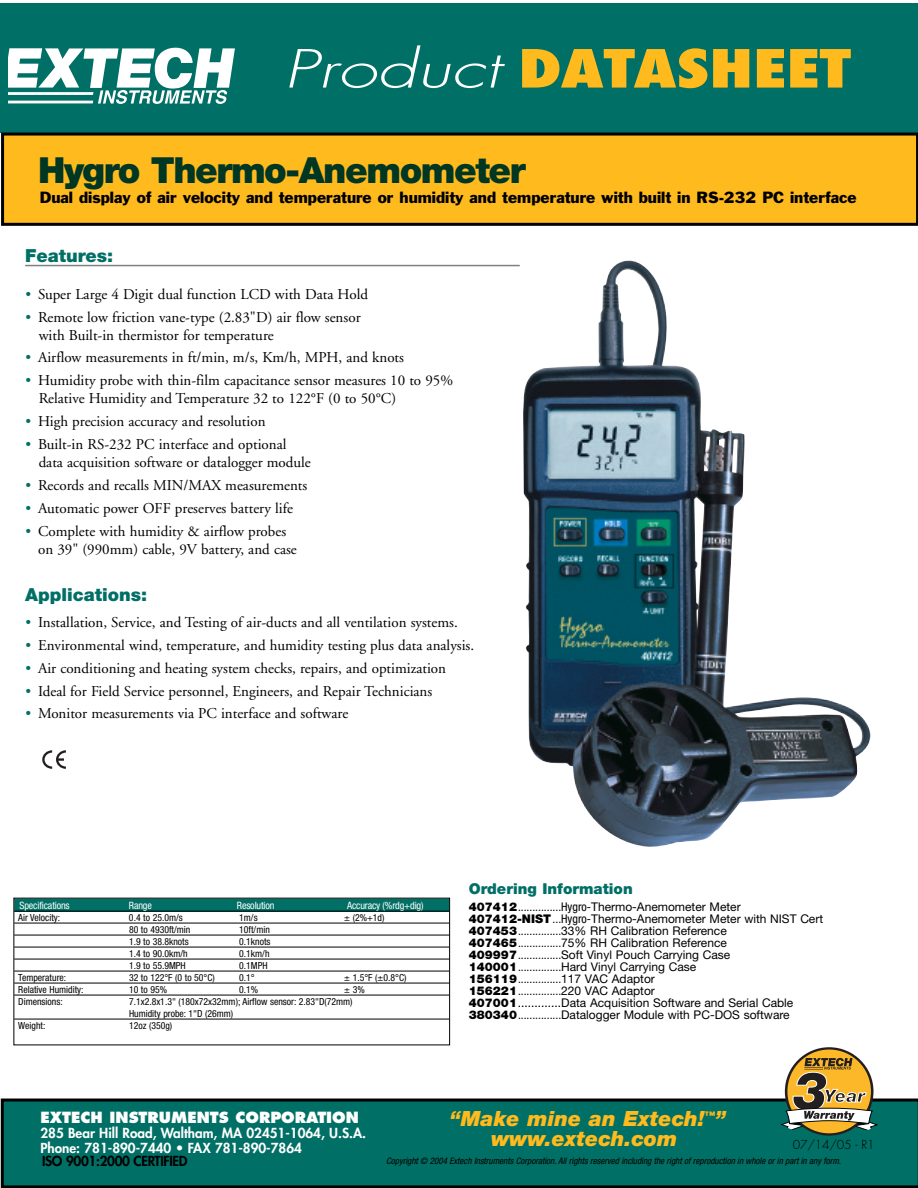
<style>
.page{position:relative;width:918px;height:1188px;background:#fff}
.page>*{position:absolute;margin:0;border:0;box-sizing:border-box;transform-origin:0 0}
.t1{font:800 condensed 51.15px "Futura";color:#ffba1d;scale:1.4 1}
.t2{font:900 36px "Helvetica Neue";letter-spacing:-.04em;color:#003624}
.t3{font:italic 900 21px/19.5px "Helvetica Neue";color:#ffba1d;text-align:center}
.t4{font:900 18px "Helvetica Neue";color:#006f65}
.t5{font:15px/18px "Adobe Garamond";color:#000}
.t6{font:15px "Franklin Gothic";color:#000}
.t7{font:800 15px "Futura";color:#fff}
.t8{font:900 15px "Helvetica Neue";color:#006f65}
.t9{font:800 13.5px/15px "Futura";color:#fff}
.t10{font:800 13.5px "Futura";letter-spacing:-.025em;color:#000}
.t11{font:12px/12px "Helvetica Neue";color:#000}
.t12{font:300 12px "Futura";letter-spacing:-.015em;color:#000}
.t13{font:condensed 10.2px "Helvetica Neue";letter-spacing:-.015em;color:#fff}
.t14{font:condensed 9.75px/12px "Helvetica Neue";color:#000}
.t15{font:italic condensed 9px "Helvetica Neue";color:#000}
.s1{font-weight:300;font-style:italic;font-stretch:normal;color:#fff}
.s2{color:#006f65}
.s3{font-weight:900}
.s4{font-stretch:condensed}
</style>
<div class="page">
<div style="left:14px;top:898px;width:435px;height:14px;background:#006f65"></div>
<hr style="left:14px;top:911px;width:435px;height:1px;background:#000">
<hr style="left:14px;top:923px;width:435px;height:1px;background:#000">
<hr style="left:14px;top:935px;width:435px;height:1px;background:#000">
<hr style="left:14px;top:947px;width:435px;height:1px;background:#000">
<hr style="left:14px;top:959px;width:435px;height:1px;background:#000">
<hr style="left:14px;top:971px;width:435px;height:1px;background:#000">
<hr style="left:14px;top:983px;width:435px;height:1px;background:#000">
<hr style="left:14px;top:995px;width:435px;height:1px;background:#000">
<hr style="left:14px;top:1019px;width:435px;height:1px;background:#000">
<hr style="left:25px;top:265px;width:495px;height:1px;background:#808080">
<img style="left:523px;top:260px;width:347px;height:587px">
<svg style="left:1px;top:1099px;width:917px;height:89px;background:#00685e"></svg>
<svg style="left:786px;top:1048px;width:86px;height:86px"></svg>
<svg style="left:780px;top:1058px;width:98px;height:74px"></svg>
<div style="left:0;top:3px;width:918px;height:130px;background:#006f65"></div>
<svg style="left:9px;top:48px;width:226px;height:56px"></svg>
<svg style="left:1px;top:133px;width:917px;height:93px;background:#eead1b"></svg>
<svg style="left:42px;top:750px;width:24px;height:19px"></svg>
<h1 class="t1" style="left:283px;top:40px;width:407px"><span class="s1">Product</span> DATASHEET</h1>
<h2 class="t2" style="left:38px;top:158px;width:489px">Hygro Thermo-Anemometer</h2>
<p class="t6" style="left:40px;top:191px;width:818px">Dual display of air velocity and temperature or humidity and temperature with built in RS-232 PC interface</p>
<p class="t4" style="left:25px;top:249px;width:90px">Features:</p>
<p class="t5" style="left:25px;top:286px;width:344px"><span class="s2">•</span> Super Large 4 Digit dual function LCD with Data Hold</p>
<p class="t5" style="left:39px;top:309px;width:323px;text-indent:-13px"><span class="s2">•</span> Remote low friction vane-type (2.83"D) air flow sensor with Built-in thermistor for temperature</p>
<p class="t5" style="left:25px;top:350px;width:380px"><span class="s2">•</span> Airflow measurements in ft/min, m/s, Km/h, MPH, and knots</p>
<p class="t5" style="left:39px;top:373px;width:416px;text-indent:-13px"><span class="s2">•</span> Humidity probe with thin-film capacitance sensor measures 10 to 95%<br>Relative Humidity and Temperature 32 to 122°F (0 to 50°C)</p>
<p class="t5" style="left:25px;top:414px;width:242px"><span class="s2">•</span> High precision accuracy and resolution</p>
<p class="t5" style="left:39px;top:437px;width:274px;text-indent:-13px"><span class="s2">•</span> Built-in RS-232 PC interface and optional data acquisition software or datalogger module</p>
<p class="t5" style="left:25px;top:477px;width:283px"><span class="s2">•</span> Records and recalls MIN/MAX measurements</p>
<p class="t5" style="left:25px;top:500px;width:269px"><span class="s2">•</span> Automatic power OFF preserves battery life</p>
<p class="t5" style="left:38px;top:523px;width:260px;text-indent:-13px"><span class="s2">•</span> Complete with humidity &amp; airflow probes on 39" (990mm) cable, 9V battery, and case</p>
<p class="t4" style="left:25px;top:589px;width:124px">Applications:</p>
<p class="t5" style="left:25px;top:614px;width:434px"><span class="s2">•</span> Installation, Service, and Testing of air-ducts and all ventilation systems.</p>
<p class="t5" style="left:25px;top:637px;width:450px"><span class="s2">•</span> Environmental wind, temperature, and humidity testing plus data analysis.</p>
<p class="t5" style="left:25px;top:660px;width:422px"><span class="s2">•</span> Air conditioning and heating system checks, repairs, and optimization</p>
<p class="t5" style="left:25px;top:683px;width:408px"><span class="s2">•</span> Ideal for Field Service personnel, Engineers, and Repair Technicians</p>
<p class="t5" style="left:25px;top:706px;width:324px"><span class="s2">•</span> Monitor measurements via PC interface and software</p>
<p class="t13" style="left:20px;top:902px;width:52px">Specifications</p>
<p class="t13" style="left:129px;top:902px;width:25px">Range</p>
<p class="t13" style="left:237px;top:902px;width:39px">Resolution</p>
<p class="t13" style="left:347px;top:902px;width:78px">Accuracy (%rdg+dig)</p>
<p class="t14" style="left:18px;top:912px;width:43px">Air Velocity:</p>
<p class="t14" style="left:129px;top:912px;width:55px">0.4 to 25.0m/s</p>
<p class="t14" style="left:239px;top:912px;width:20px">1m/s</p>
<p class="t14" style="left:344px;top:912px;width:42px">± (2%+1d)</p>
<p class="t14" style="left:129px;top:924px;width:63px">80 to 4930ft/min</p>
<p class="t14" style="left:239px;top:924px;width:32px">10ft/min</p>
<p class="t14" style="left:129px;top:936px;width:61px">1.9 to 38.8knots</p>
<p class="t14" style="left:239px;top:936px;width:33px">0.1knots</p>
<p class="t14" style="left:129px;top:948px;width:60px">1.4 to 90.0km/h</p>
<p class="t14" style="left:239px;top:948px;width:32px">0.1km/h</p>
<p class="t14" style="left:129px;top:960px;width:58px">1.9 to 55.9MPH</p>
<p class="t14" style="left:239px;top:960px;width:30px">0.1MPH</p>
<p class="t14" style="left:18px;top:972px;width:49px">Temperature:</p>
<p class="t14" style="left:129px;top:972px;width:87px">32 to 122°F (0 to 50°C)</p>
<p class="t14" style="left:239px;top:972px;width:17px">0.1°</p>
<p class="t14" style="left:344px;top:972px;width:64px">± 1.5°F (±0.8°C)</p>
<p class="t14" style="left:18px;top:984px;width:67px">Relative Humidity:</p>
<p class="t14" style="left:129px;top:984px;width:40px">10 to 95%</p>
<p class="t14" style="left:239px;top:984px;width:21px">0.1%</p>
<p class="t14" style="left:344px;top:984px;width:22px">± 3%</p>
<p class="t14" style="left:18px;top:996px;width:46px">Dimensions:</p>
<p class="t14" style="left:129px;top:996px;width:225px">7.1x2.8x1.3" (180x72x32mm); Airflow sensor: 2.83"D(72mm)<br>Humidity probe: 1"D (26mm)</p>
<p class="t14" style="left:18px;top:1020px;width:29px">Weight:</p>
<p class="t14" style="left:129px;top:1020px;width:45px">12oz (350g)</p>
<p class="t8" style="left:469px;top:884px;width:165px">Ordering Information</p>
<p class="t11" style="left:469px;top:902px;width:356px"><span class="s3">407412</span><span class="s4">...............Hygro-</span>Thermo-Anemometer Meter <span class="s3">407412-NIST</span><span class="s4">...Hygro-</span>Thermo-Anemometer Meter with NIST Cert <span class="s3">407453</span><span class="s4">...............</span>33% RH Calibration Reference <span class="s3">407465</span><span class="s4">...............</span>75% RH Calibration Reference <span class="s3">409997</span><span class="s4">...............</span>Soft Vinyl Pouch Carrying Case <span class="s3">140001</span><span class="s4">...............</span>Hard Vinyl Carrying Case<br><span class="s3">156119</span><span class="s4">...............</span>117 VAC Adaptor<br><span class="s3">156221</span><span class="s4">...............</span>220 VAC Adaptor<br><span class="s3">407001</span>.............Data Acquisition Software and Serial Cable <span class="s3">380340</span><span class="s4">...............</span>Datalogger Module with PC-DOS software</p>
<p class="t7" style="left:40px;top:1111px;width:320px">EXTECH INSTRUMENTS CORPORATION</p>
<p class="t9" style="left:40px;top:1127px;width:327px">285 Bear Hill Road, Waltham, MA 02451-1064, U.S.A.<br>Phone: 781-890-7440 • FAX 781-890-7864</p>
<h3 class="t3" style="left:450px;top:1111px;width:278px">“Make mine an Extech!<sup>™</sup>” www.extech.com</h3>
<p class="t12" style="left:793px;top:1139px;width:83px">07/14/05 - R1</p>
<p class="t10" style="left:42px;top:1155px;width:147px">ISO 9001:2000 CERTIFIED</p>
<p class="t15" style="left:386px;top:1158px;width:456px">Copyright © 2004 Extech Instruments Corporation. All rights reserved including the right of reproduction in whole or in part in any form.</p>
</div>
